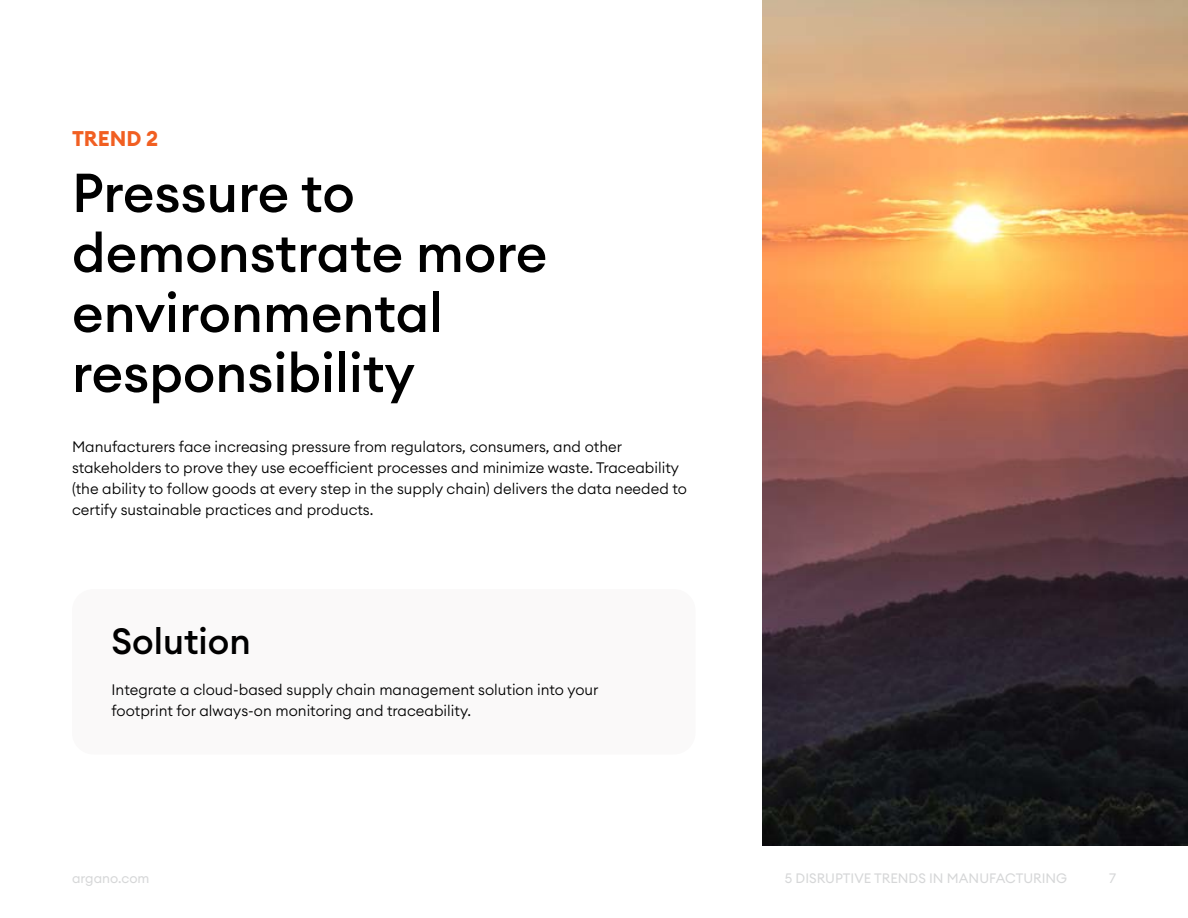
<style>
.page{position:relative;width:1188px;height:918px;background:#fff}
.page>*{position:absolute;margin:0;border:0;box-sizing:border-box;transform-origin:0 0}
.t1{font:500 54px/60px "Euclid Circular A";color:#000}
.t2{font:500 36px "Euclid Circular A";color:#000}
.t3{font:700 21px "Euclid Circular A";color:#f15f22}
.t4{font:300 15px/21px "Euclid Circular A";color:#000}
.t5{font:13.5px "Euclid Circular A";color:#d6d7d8}
</style>
<div class="page">
<div style="left:72px;top:589px;width:624px;height:166px;background:#faf9f9;border-radius:22px"></div>
<img style="left:762px;top:0;width:426px;height:846px">
<h3 class="t3" style="left:72px;top:124px;width:88px">TREND 2</h3>
<h1 class="t1" style="left:72px;top:163px;width:477px">Pressure to demonstrate more environmental responsibility</h1>
<p class="t4" style="left:72px;top:436px;width:616px">Manufacturers face increasing pressure from regulators, consumers, and other stakeholders to prove they use ecoefficient processes and minimize waste. Traceability (the ability to follow goods at every step in the supply chain) delivers the data needed to certify sustainable practices and products.</p>
<h2 class="t2" style="left:112px;top:618px;width:141px">Solution</h2>
<p class="t4" style="left:112px;top:679px;width:489px">Integrate a cloud-based supply chain management solution into your footprint for always-on monitoring and traceability.</p>
<p class="t5" style="left:72px;top:869px;width:79px">argano.com</p>
<p class="t5" style="left:785px;top:869px;width:284px">5 DISRUPTIVE TRENDS IN MANUFACTURING</p>
<p class="t5" style="left:1109px;top:869px;width:8px">7</p>
</div>
